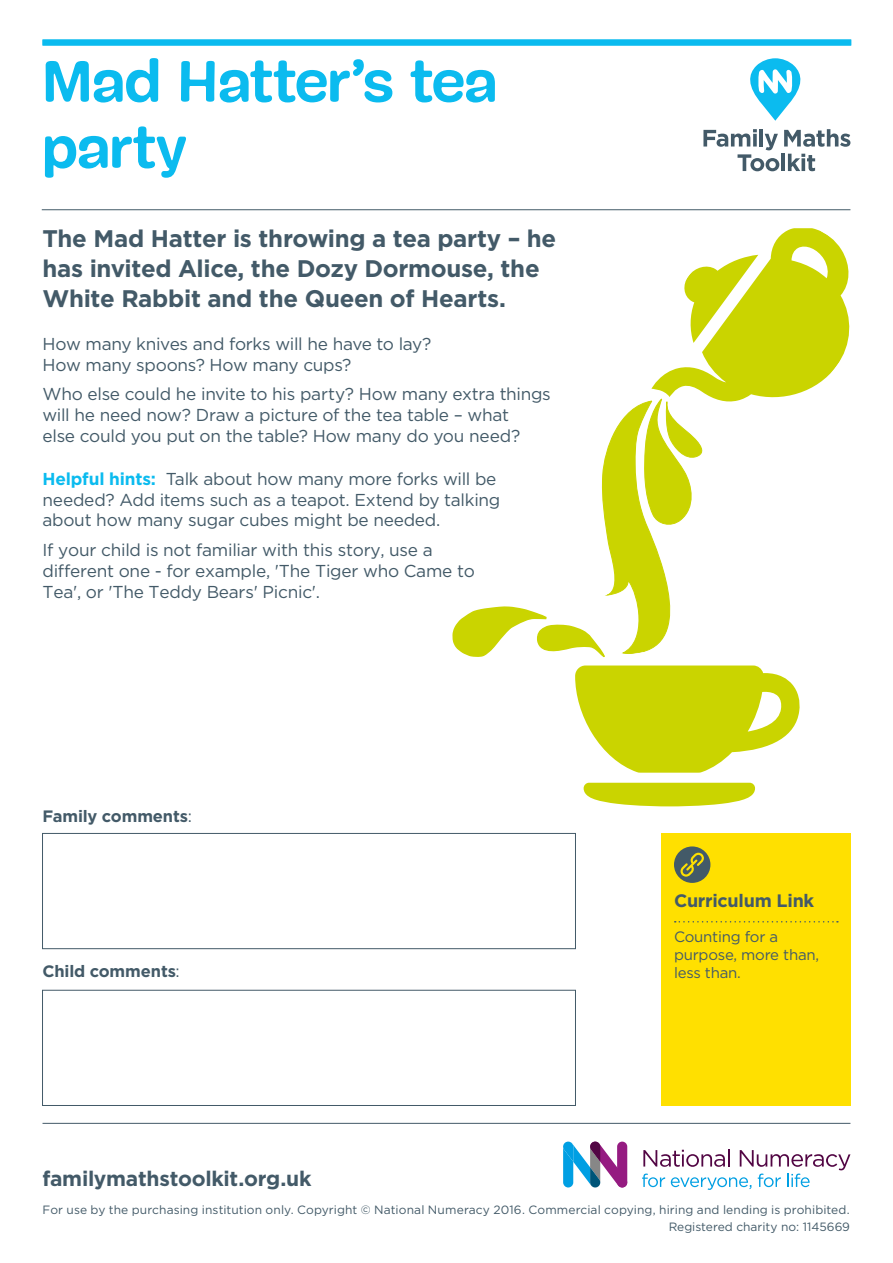
<style>
.page{position:relative;width:893px;height:1263px;background:#fff}
.page>*{position:absolute;margin:0;border:0;box-sizing:border-box;transform-origin:0 0}
.t1{font:700 60px/66px "Mija";letter-spacing:-.01em;color:#0bbbef}
.t2{font:700 24px/30px "Gotham";letter-spacing:-.015em;color:#435a68}
.t3{font:700 21px "Gotham";letter-spacing:-.015em;color:#435a68}
.t4{font:700 18px "Gotham";letter-spacing:-.015em;color:#435a68}
.t5{font:17.25px/21px "Gotham";letter-spacing:-.015em;color:#435a68}
.t6{font:700 16.5px "Gotham";letter-spacing:-.01em;color:#435a68}
.t7{font:15px/18px "Gotham";letter-spacing:-.015em;color:#435a68}
.t8{font:12px/17px "Gotham";letter-spacing:.005em;color:#435a68;text-align:right}
.s1{font-weight:700;color:#0bbbef}
.s2{font-weight:400}
</style>
<div class="page">
<svg style="left:642px;top:1149px;width:208px;height:41px"></svg>
<svg style="left:563px;top:1141px;width:65px;height:47px"></svg>
<div style="left:617px;top:1141px;width:10px;height:46px;background:#951b81;border-radius:5px"></div>
<hr style="left:43px;top:1123px;width:807px;height:1px;background:#435a68">
<div style="left:42px;top:833px;width:534px;height:116px;background:#fff;border:1px solid #435a68"></div>
<div style="left:42px;top:990px;width:534px;height:116px;background:#fff;border:1px solid #435a68"></div>
<div style="left:661px;top:834px;width:189px;height:272px;background:#ffe000"></div>
<svg style="left:675px;top:921px;width:163px;height:1px"></svg>
<div style="left:674px;top:846px;width:36px;height:37px;background:#435a68;border-radius:50%"></div>
<svg style="left:680px;top:853px;width:24px;height:24px"></svg>
<svg style="left:750px;top:58px;width:51px;height:63px"></svg>
<svg style="left:703px;top:129px;width:147px;height:42px"></svg>
<hr style="left:42px;top:209px;width:808px;height:1px;background:#435a68">
<div style="left:43px;top:40px;width:808px;height:6px;background:#0bbbef"></div>
<svg style="left:771px;top:228px;width:79px;height:165px;fill:#cad400"></svg>
<svg style="left:584px;top:783px;width:171px;height:23px"></svg>
<svg style="left:452px;top:254px;width:348px;height:519px"></svg>
<h1 class="t1" style="left:43px;top:49px;width:456px">Mad Hatter’s tea party</h1>
<h2 class="t2" style="left:43px;top:224px;width:515px">The Mad Hatter is throwing a tea party – he has invited Alice, the Dozy Dormouse, the<br>White Rabbit and the Queen of Hearts.</h2>
<p class="t5" style="left:43px;top:333px;width:390px">How many knives and forks will he have to lay?<br>How many spoons? How many cups?</p>
<p class="t5" style="left:43px;top:383px;width:510px">Who else could he invite to his party? How many extra things will he need now? Draw a picture of the tea table – what<br>else could you put on the table? How many do you need?</p>
<p class="t5" style="left:43px;top:468px;width:459px"><span class="s1">Helpful hints:</span> Talk about how many more forks will be needed? Add items such as a teapot. Extend by talking about how many sugar cubes might be needed.</p>
<p class="t5" style="left:43px;top:539px;width:434px">If your child is not familiar with this story, use a different one - for example, 'The Tiger who Came to<br>Tea', or 'The Teddy Bears' Picnic'.</p>
<p class="t6" style="left:43px;top:805px;width:151px">Family comments<span class="s2">:</span></p>
<p class="t6" style="left:43px;top:960px;width:139px">Child comments<span class="s2">:</span></p>
<p class="t4" style="left:674px;top:888px;width:142px">Curriculum Link</p>
<p class="t7" style="left:674px;top:927px;width:147px">Counting for a purpose, more than, less than.</p>
<p class="t3" style="left:43px;top:1164px;width:271px">familymathstoolkit.org.uk</p>
<p class="t8" style="left:43px;top:1201px;width:809px">For use by the purchasing institution only. Copyright © National Numeracy 2016. Commercial copying, hiring and lending is prohibited.<br>Registered charity no: 1145669</p>
</div>
